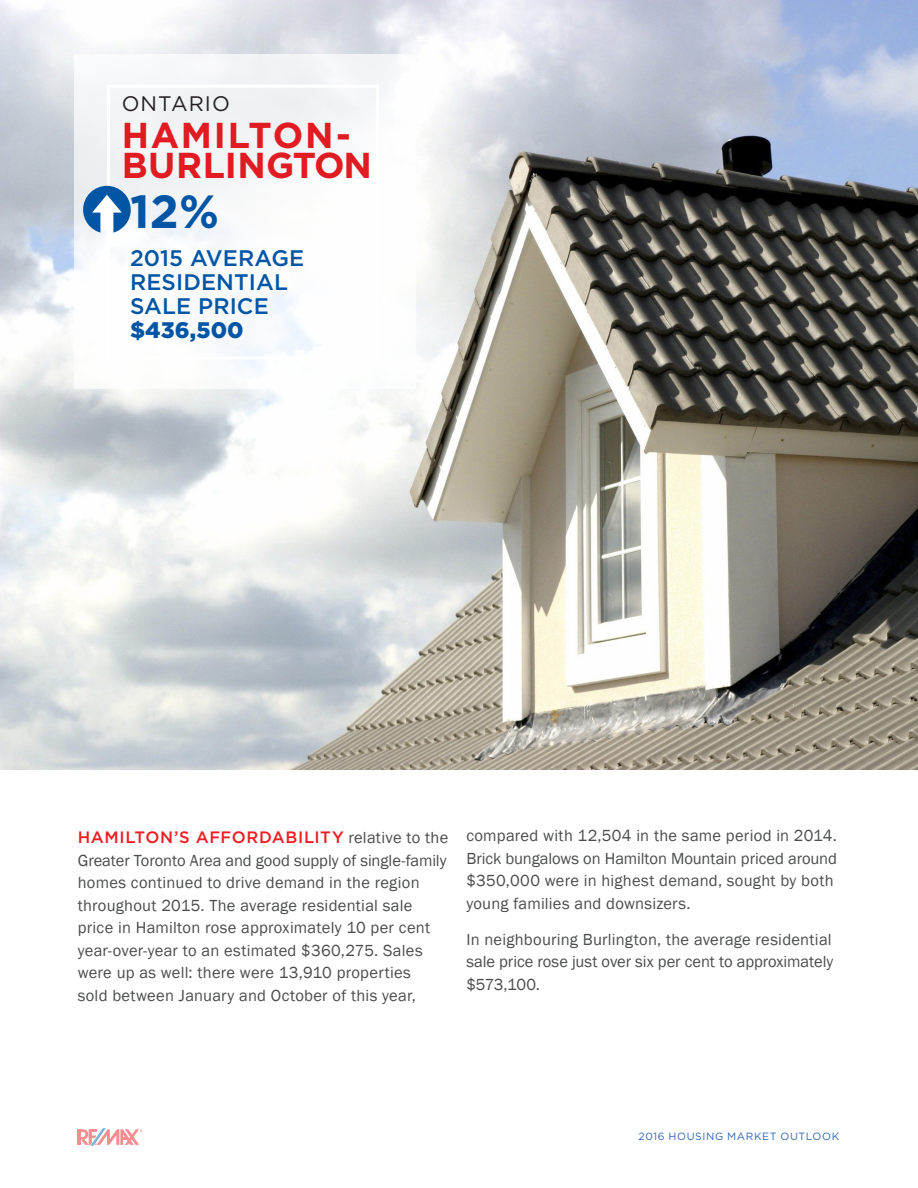
<style>
.page{position:relative;width:918px;height:1188px;background:#fff}
.page>*{position:absolute;margin:0;border:0;box-sizing:border-box;transform-origin:0 0}
.t1{font:700 46.5px "Gotham";color:#0155a5}
.t2{font:700 36px/30px "Gotham";letter-spacing:.015em;color:#e21a21}
.t3{font:500 22.5px/24px "Gotham";letter-spacing:.005em;color:#0155a5}
.t4{font:900 22.5px "Gotham";letter-spacing:.005em;color:#0155a5}
.t5{font:21px "Gotham";letter-spacing:.05em;color:#231f20}
.t6{font:16.5px/22.5px "Franklin Gothic";letter-spacing:.01em;color:#4b4c4d}
.t7{font:500 16.5px "Gotham";letter-spacing:.035em;color:#ee1d23}
.t8{font:10.5px "Gotham";letter-spacing:.06em;color:#2e65b0}
.s1{font-family:"Franklin Gothic";font-weight:400;color:#4b4c4d}
</style>
<div class="page">
<hr style="left:78px;top:1129px;width:3px;height:16px;background:#ee1d23">
<svg style="left:79px;top:1128px;width:63px;height:18px"></svg>
<img style="left:0;top:0;width:918px;height:770px">
<div style="left:74px;top:54px;width:342px;height:335px;background:#fff"></div>
<svg style="left:83px;top:186px;width:48px;height:47px"></svg>
<p class="t5" style="left:122px;top:90px;width:110px">ONTARIO</p>
<h2 class="t2" style="left:122px;top:120px;width:252px">HAMILTON-<br>BURLINGTON</h2>
<h1 class="t1" style="left:130px;top:181px;width:91px">12%</h1>
<h3 class="t3" style="left:130px;top:245px;width:176px">2015 AVERAGE<br>RESIDENTIAL<br>SALE PRICE</h3>
<h3 class="t4" style="left:130px;top:314px;width:115px">$436,500</h3>
<p class="t7" style="left:78px;top:828px;width:372px">HAMILTON’S AFFORDABILITY <span class="s1">relative to the</span></p>
<p class="t6" style="left:78px;top:849px;width:370px">Greater Toronto Area and good supply of single-family homes continued to drive demand in the region throughout 2015. The average residential sale price in Hamilton rose approximately 10 per cent year-over-year to an estimated $360,275. Sales were up as well: there were 13,910 properties<br>sold between January and October of this year,</p>
<p class="t6" style="left:466px;top:825px;width:372px">compared with 12,504 in the same period in 2014.<br>Brick bungalows on Hamilton Mountain priced around $350,000 were in highest demand, sought by both young families and downsizers.</p>
<p class="t6" style="left:466px;top:928px;width:368px;text-align:justify">In neighbouring Burlington, the average residential sale price rose just over six per cent to approximately $573,100.</p>
<p class="t8" style="left:639px;top:1130px;width:202px">2016 HOUSING MARKET OUTLOOK</p>
</div>
